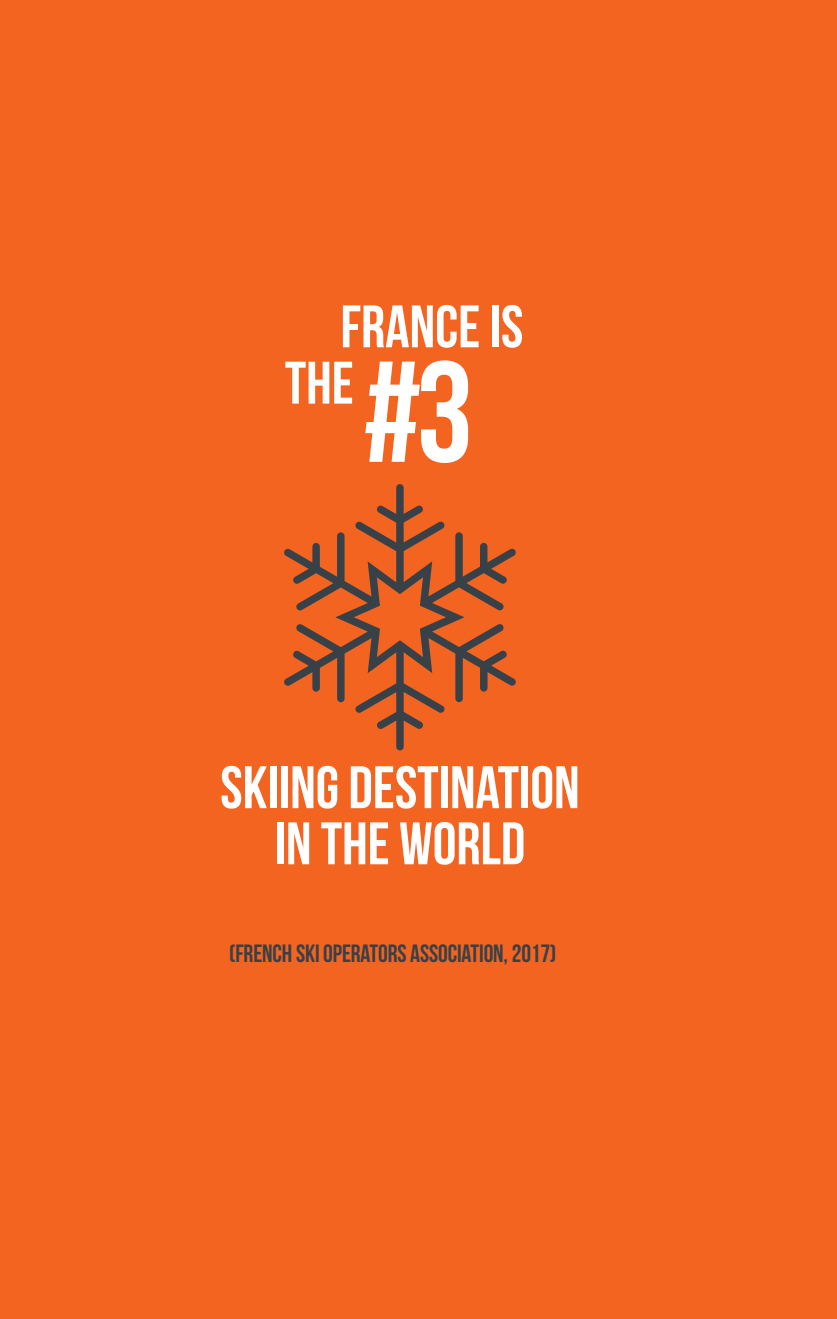
<style>
.page{position:relative;width:837px;height:1319px;background:#fff}
.page>*{position:absolute;margin:0;border:0;box-sizing:border-box;transform-origin:0 0}
.t1{font:143.25px "Bebas Neue";color:#fff}
.t2{font:59.75px/56px "Bebas Neue";color:#fff;text-align:center}
.t3{font:25px "Bebas Neue";letter-spacing:-.005em;color:#374147}
</style>
<div class="page">
<div style="left:0;top:0;width:21px;height:1318px;background:#f36421"></div>
<div style="left:21px;top:0;width:815px;height:1318px;background:#f36421"></div>
<svg style="left:284px;top:484px;width:232px;height:266px"></svg>
<p class="t2" style="left:340px;top:298px;width:184px">FRANCE IS</p>
<p class="t2" style="left:285px;top:354px;width:70px">the</p>
<h1 class="t1" style="left:363px;top:333px;width:111px">#3</h1>
<p class="t2" style="left:220px;top:758px;width:361px">SKIING DESTINATION<br>IN THE WORLD</p>
<p class="t3" style="left:229px;top:939px;width:328px">(FRENCH SKI OPERATORS ASSOCIATION, 2017)</p>
</div>
